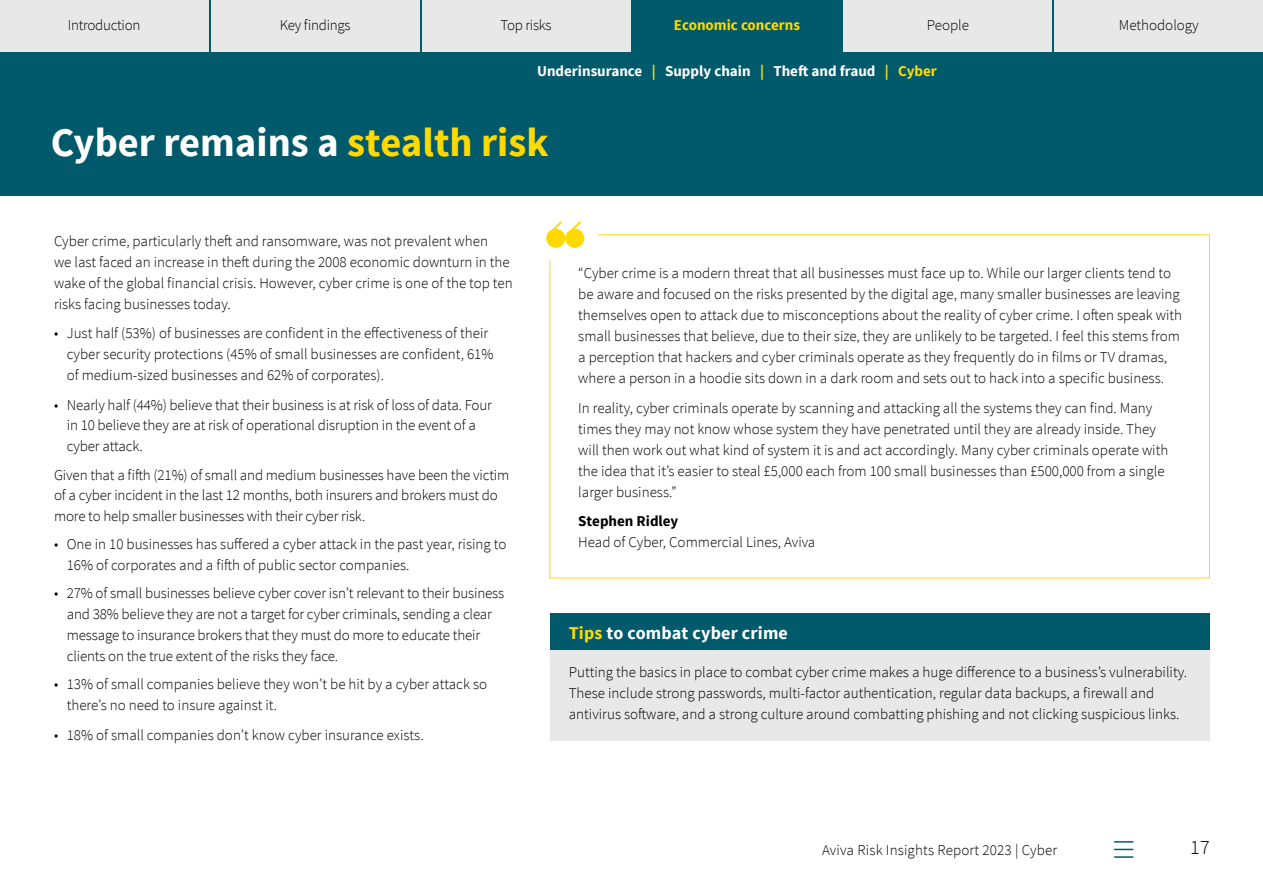
<style>
.page{position:relative;width:1263px;height:893px;background:#fff}
.page>*{position:absolute;margin:0;border:0;box-sizing:border-box;transform-origin:0 0}
.t1{font:700 40.5px "Source Sans Pro";color:#fff}
.t2{font:300 20.1px "Source Sans Pro";color:#000}
.t3{font:700 18px "Source Sans Pro";letter-spacing:.01em;color:#fff}
.t4{font:300 15px/21px "Source Sans Pro";color:#000}
.t5{font:700 15px "Source Sans Pro";color:#fff}
.t6{font:300 15px "Source Sans Pro";letter-spacing:-.02em;color:#000}
.t7{font:700 15px "Source Sans Pro";color:#ffd900}
.t8{font:700 15px "Source Sans Pro";color:#000}
.s1{color:#ffd900}
</style>
<div class="page">
<div style="left:0;top:52px;width:1263px;height:144px;background:#005a6c"></div>
<svg style="left:1114px;top:841px;width:19px;height:2px"></svg>
<svg style="left:1114px;top:849px;width:19px;height:1px"></svg>
<svg style="left:1114px;top:856px;width:19px;height:2px"></svg>
<div style="left:0;top:0;width:208px;height:52px;background:#e8e8e8"></div>
<div style="left:211px;top:0;width:208px;height:52px;background:#e8e8e8"></div>
<div style="left:422px;top:0;width:208px;height:52px;background:#e8e8e8"></div>
<div style="left:633px;top:0;width:208px;height:52px;background:#005a6c"></div>
<div style="left:844px;top:0;width:208px;height:52px;background:#e8e8e8"></div>
<div style="left:1054px;top:0;width:209px;height:52px;background:#e8e8e8"></div>
<div style="left:546px;top:229px;width:19px;height:19px;background:#ffd900;border:2px solid #ffd900;border-radius:50%"></div>
<div style="left:565px;top:229px;width:19px;height:19px;background:#ffd900;border:2px solid #ffd900;border-radius:50%"></div>
<svg style="left:547px;top:221px;width:36px;height:15px"></svg>
<div style="left:550px;top:650px;width:660px;height:91px;background:#e8e8e8"></div>
<div style="left:550px;top:614px;width:660px;height:36px;background:#005a6c"></div>
<p class="t6" style="left:280px;top:16px;width:72px">Key findings</p>
<p class="t6" style="left:68px;top:16px;width:74px">Introduction</p>
<p class="t6" style="left:500px;top:16px;width:53px">Top risks</p>
<p class="t7" style="left:674px;top:16px;width:128px">Economic concerns</p>
<p class="t4" style="left:927px;top:15px;width:44px">People</p>
<p class="t4" style="left:1119px;top:15px;width:81px">Methodology</p>
<p class="t5" style="left:537px;top:62px;width:401px">Underinsurance <span class="s1">|</span> Supply chain <span class="s1">|</span> Theft and fraud <span class="s1">| Cyber</span></p>
<h1 class="t1" style="left:51px;top:117px;width:499px">Cyber remains a <span class="s1">stealth risk</span></h1>
<p class="t4" style="left:54px;top:230px;width:460px">Cyber crime, particularly theft and ransomware, was not prevalent when<br>we last faced an increase in theft during the 2008 economic downturn in the wake of the global financial crisis. However, cyber crime is one of the top ten risks facing businesses today.</p>
<p class="t4" style="left:67px;top:323px;width:428px;text-indent:-13px">• Just half (53%) of businesses are confident in the effectiveness of their cyber security protections (45% of small businesses are confident, 61% of medium-sized businesses and 62% of corporates).</p>
<p class="t4" style="left:67px;top:394px;width:427px;text-indent:-13px">• Nearly half (44%) believe that their business is at risk of loss of data. Four in 10 believe they are at risk of operational disruption in the event of a cyber attack.</p>
<p class="t4" style="left:54px;top:464px;width:457px">Given that a fifth (21%) of small and medium businesses have been the victim of a cyber incident in the last 12 months, both insurers and brokers must do more to help smaller businesses with their cyber risk.</p>
<p class="t4" style="left:67px;top:534px;width:441px;text-indent:-13px">• One in 10 businesses has suffered a cyber attack in the past year, rising to<br>16% of corporates and a fifth of public sector companies.</p>
<p class="t4" style="left:67px;top:583px;width:439px;text-indent:-13px">• 27% of small businesses believe cyber cover isn’t relevant to their business and 38% believe they are not a target for cyber criminals, sending a clear message to insurance brokers that they must do more to educate their clients on the true extent of the risks they face.</p>
<p class="t4" style="left:67px;top:674px;width:422px;text-indent:-13px">• 13% of small companies believe they won’t be hit by a cyber attack so there’s no need to insure against it.</p>
<p class="t4" style="left:54px;top:724px;width:371px">• 18% of small companies don’t know cyber insurance exists.</p>
<p class="t4" style="left:578px;top:263px;width:605px">“Cyber crime is a modern threat that all businesses must face up to. While our larger clients tend to be aware and focused on the risks presented by the digital age, many smaller businesses are leaving themselves open to attack due to misconceptions about the reality of cyber crime. I often speak with small businesses that believe, due to their size, they are unlikely to be targeted. I feel this stems from a perception that hackers and cyber criminals operate as they frequently do in films or TV dramas, where a person in a hoodie sits down in a dark room and sets out to hack into a specific business.</p>
<p class="t4" style="left:578px;top:397px;width:591px">In reality, cyber criminals operate by scanning and attacking all the systems they can find. Many times they may not know whose system they have penetrated until they are already inside. They will then work out what kind of system it is and act accordingly. Many cyber criminals operate with the idea that it’s easier to steal £5,000 each from 100 small businesses than £500,000 from a single larger business.”</p>
<p class="t8" style="left:578px;top:512px;width:102px">Stephen Ridley</p>
<p class="t4" style="left:578px;top:532px;width:239px">Head of Cyber, Commercial Lines, Aviva</p>
<p class="t3" style="left:569px;top:621px;width:221px"><span class="s1">Tips</span> to combat cyber crime</p>
<p class="t4" style="left:569px;top:661px;width:620px">Putting the basics in place to combat cyber crime makes a huge difference to a business’s vulnerability.<br>These include strong passwords, multi-factor authentication, regular data backups, a firewall and antivirus software, and a strong culture around combatting phishing and not clicking suspicious links.</p>
<p class="t4" style="left:822px;top:839px;width:237px">Aviva Risk Insights Report 2023 | Cyber</p>
<h2 class="t2" style="left:1190px;top:835px;width:21px">17</h2>
</div>
